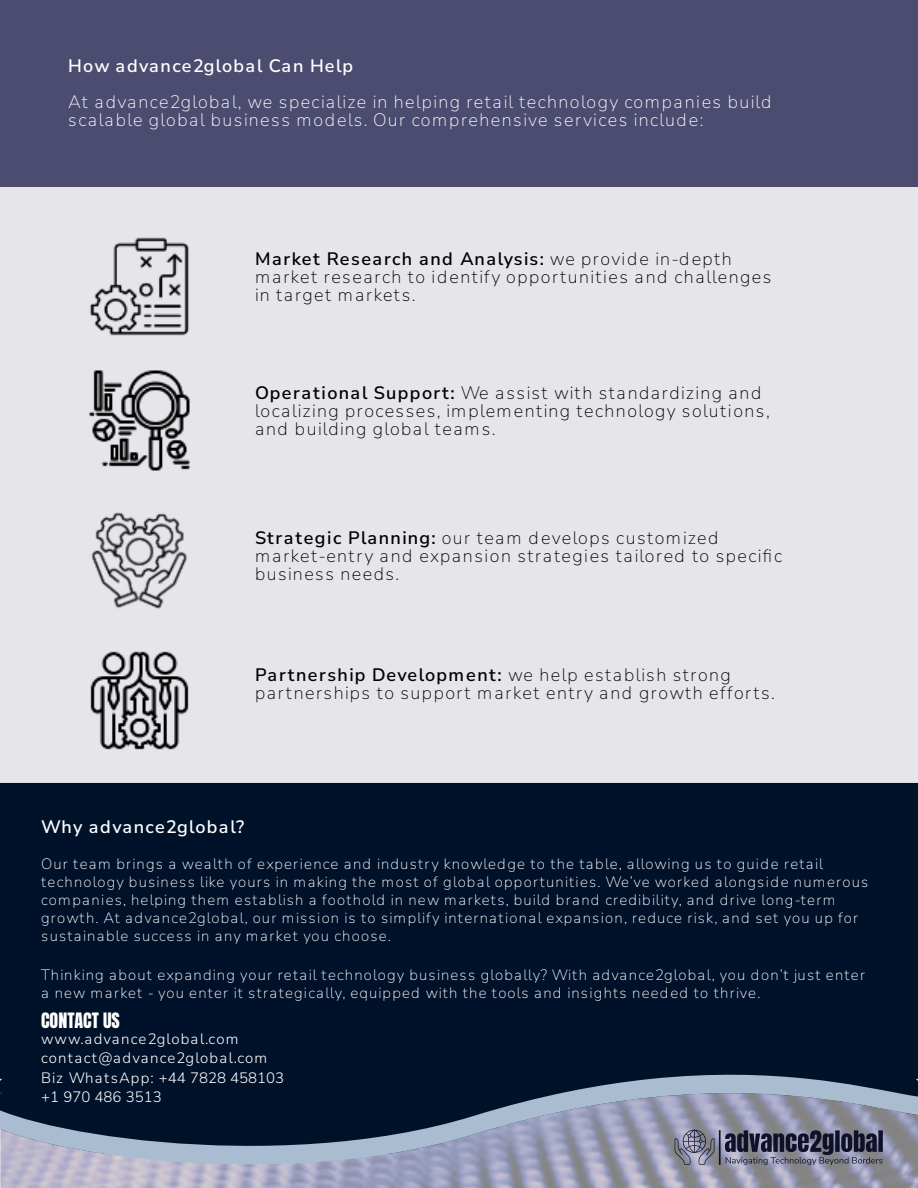
<style>
.page{position:relative;width:918px;height:1188px;background:#fff}
.page>*{position:absolute;margin:0;border:0;box-sizing:border-box;transform-origin:0 0}
.t1{font:200 18px "Nunito Sans 12 pt";letter-spacing:.085em;color:#000}
.t2{font:200 18px "Nunito Sans 12 pt";letter-spacing:.08em;color:#fff}
.t3{font:600 18px "Nunito Sans";letter-spacing:.085em;color:#000}
.t4{font:600 18px "Nunito Sans";letter-spacing:.08em;color:#fff}
.t5{font:18px "Anton";color:#fff}
.t6{font:200 15px "Nunito Sans 12 pt";letter-spacing:.085em;color:#fff}
.t7{font:300 15px "Nunito Sans";letter-spacing:.065em;color:#fff}
.t8{font:300 15px "Nunito Sans";color:#fff}
.s1{font-family:"Nunito Sans 12 pt";font-weight:200}
.s2{font-family:"Nunito Sans";font-weight:600}
</style>
<div class="page">
<div style="left:0;top:0;width:917px;height:800px;background:#e5e5ea"></div>
<div style="left:0;top:783px;width:918px;height:292px;background:#00112a"></div>
<img style="left:0;top:1164px;width:918px;height:24px">
<svg style="left:0;top:1075px;width:918px;height:89px;background:#626d84"></svg>
<svg style="left:0;top:1079px;width:918px;height:17px;background:#31435a"></svg>
<hr style="left:719px;top:1130px;width:2px;height:35px;background:#0f112a">
<svg style="left:725px;top:1130px;width:158px;height:35px;background:#5a5b6f"></svg>
<svg style="left:675px;top:1130px;width:39px;height:35px"></svg>
<div style="left:0;top:0;width:918px;height:186px;background:#4c4c70"></div>
<img style="left:89px;top:370px;width:101px;height:101px">
<img style="left:91px;top:512px;width:97px;height:97px">
<img style="left:90px;top:651px;width:99px;height:99px">
<img style="left:90px;top:237px;width:99px;height:99px">
<p class="t4" style="left:68px;top:53px;width:286px">How advance2global Can Help</p>
<p class="t2" style="left:68px;top:89px;width:705px">At advance2global, we specialize in helping retail technology companies build</p>
<p class="t2" style="left:68px;top:107px;width:637px">scalable global business models. Our comprehensive services include:</p>
<p class="t3" style="left:255px;top:246px;width:478px">Market Research and Analysis: <span class="s1">we provide in-depth</span></p>
<p class="t1" style="left:255px;top:264px;width:518px">market research to identify opportunities and challenges</p>
<p class="t1" style="left:255px;top:282px;width:162px">in target markets.</p>
<p class="t1" style="left:255px;top:381px;width:508px"><span class="s2">Operational Support:</span> We assist with standardizing and</p>
<p class="t1" style="left:255px;top:399px;width:516px">localizing processes, implementing technology solutions,</p>
<p class="t1" style="left:255px;top:417px;width:242px">and building global teams.</p>
<p class="t1" style="left:255px;top:525px;width:465px"><span class="s2">Strategic Planning:</span> our team develops customized</p>
<p class="t1" style="left:255px;top:543px;width:529px">market-entry and expansion strategies tailored to specific</p>
<p class="t1" style="left:255px;top:561px;width:146px">business needs.</p>
<p class="t3" style="left:255px;top:663px;width:477px">Partnership Development: <span class="s1">we help establish strong</span></p>
<p class="t1" style="left:255px;top:681px;width:521px">partnerships to support market entry and growth efforts.</p>
<p class="t4" style="left:41px;top:814px;width:205px">Why advance2global?</p>
<p class="t6" style="left:41px;top:853px;width:784px">Our team brings a wealth of experience and industry knowledge to the table, allowing us to guide retail</p>
<p class="t6" style="left:41px;top:871px;width:829px">technology business like yours in making the most of global opportunities. We’ve worked alongside numerous</p>
<p class="t6" style="left:41px;top:889px;width:796px">companies, helping them establish a foothold in new markets, build brand credibility, and drive long-term</p>
<p class="t6" style="left:41px;top:907px;width:818px">growth. At advance2global, our mission is to simplify international expansion, reduce risk, and set you up for</p>
<p class="t6" style="left:41px;top:925px;width:351px">sustainable success in any market you choose.</p>
<p class="t6" style="left:41px;top:964px;width:825px">Thinking about expanding your retail technology business globally? With advance2global, you don’t just enter</p>
<p class="t6" style="left:41px;top:982px;width:721px">a new market - you enter it strategically, equipped with the tools and insights needed to thrive.</p>
<p class="t7" style="left:41px;top:1029px;width:199px">www.advance2global.com</p>
<p class="t7" style="left:41px;top:1048px;width:228px">contact@advance2global.com</p>
<p class="t8" style="left:41px;top:1068px;width:245px">Biz WhatsApp: +44 7828 458103</p>
<p class="t8" style="left:41px;top:1087px;width:122px">+1 970 486 3513</p>
<p class="t5" style="left:41px;top:1007px;width:80px">CONTACT US</p>
</div>
